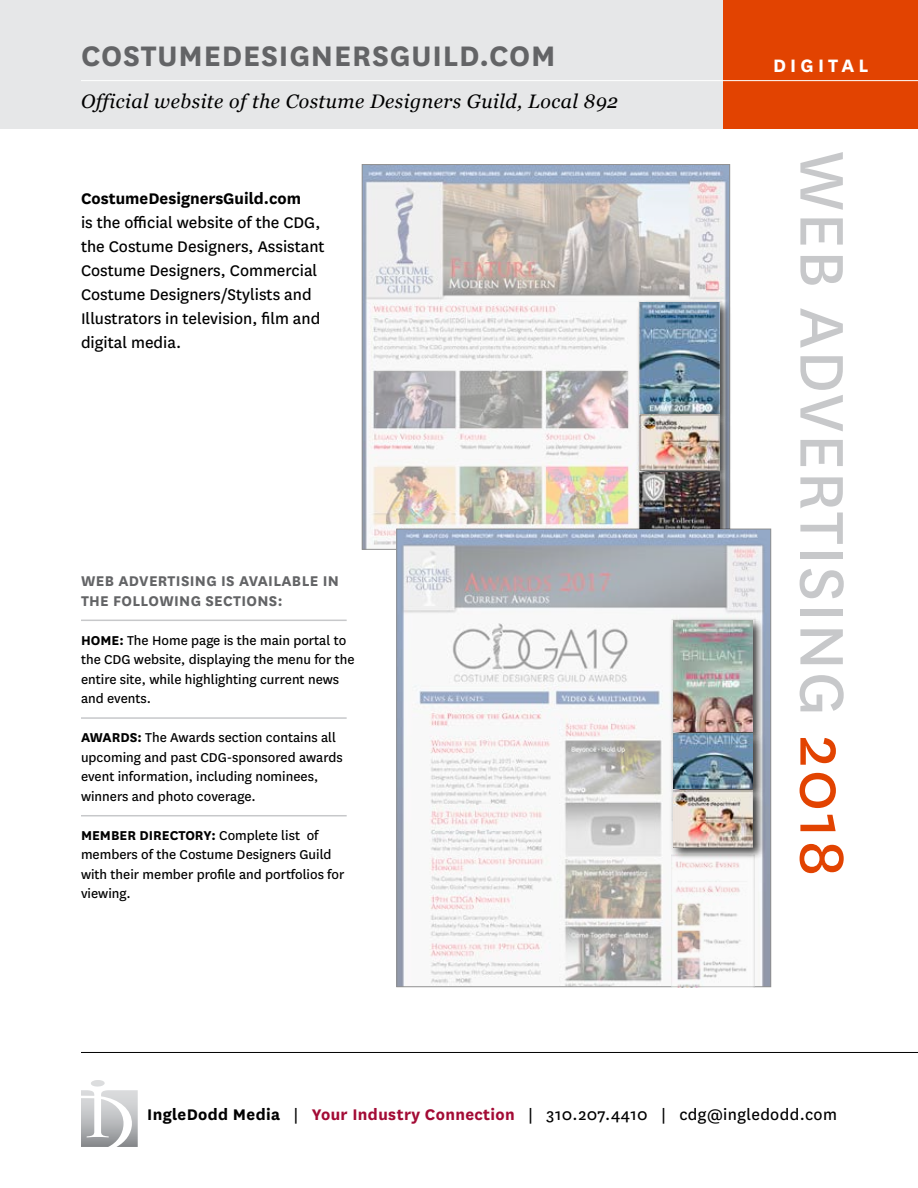
<style>
.page{position:relative;width:918px;height:1188px;background:#fff}
.page>*{position:absolute;margin:0;border:0;box-sizing:border-box;transform-origin:0 0}
.t1{font:72px "National";letter-spacing:.025em;color:#c7c8ca}
.t2{font:700 33px "National";letter-spacing:.025em;color:#636466}
.t3{font:700 21px "National";letter-spacing:.2em;color:#fff}
.t4{font:italic 19.5px "Georgia";letter-spacing:.025em;color:#000}
.t5{font:18px/24px "National";color:#000}
.t6{font:18px "National";letter-spacing:.02em;color:#000}
.t7{font:700 18px "National";color:#000}
.t8{font:700 16.5px/19.5px "National";letter-spacing:.02em;color:#636466}
.t9{font:15px/19.5px "National";color:#000}
.s1{font-weight:700}
.s2{color:#e24301}
.s3{font-weight:700;color:#a30b35}
</style>
<div class="page">
<div style="left:0;top:0;width:918px;height:129px;background:#e6e7e8"></div>
<div style="left:724px;top:0;width:194px;height:129px;background:#e24301"></div>
<hr style="left:81px;top:80px;width:837px;height:1px;background:#fff">
<hr style="left:81px;top:1052px;width:837px;height:1px;background:#000">
<svg style="left:81px;top:1080px;width:57px;height:67px"></svg>
<img style="left:364px;top:166px;width:364px;height:382px">
<hr style="left:81px;top:717px;width:266px;height:2px;background:#c7c8ca">
<hr style="left:81px;top:620px;width:266px;height:1px;background:#c7c8ca">
<hr style="left:81px;top:815px;width:266px;height:1px;background:#c7c8ca">
<div style="left:636px;top:299px;width:97px;height:128px;background:#000;opacity:.75"></div>
<img style="left:640px;top:303px;width:79px;height:109px">
<div style="left:636px;top:412px;width:97px;height:71px;background:#000;opacity:.75"></div>
<div style="left:636px;top:469px;width:97px;height:74px;background:#000;opacity:.75"></div>
<img style="left:640px;top:472px;width:79px;height:57px">
<img style="left:398px;top:531px;width:371px;height:454px">
<img style="left:672px;top:860px;width:82px;height:127px">
<div style="left:670px;top:617px;width:96px;height:128px;background:#000;opacity:.75"></div>
<img style="left:673px;top:620px;width:80px;height:110px">
<div style="left:670px;top:730px;width:96px;height:72px;background:#000;opacity:.75"></div>
<div style="left:670px;top:787px;width:96px;height:73px;background:#000;opacity:.75"></div>
<img style="left:673px;top:791px;width:80px;height:56px">
<h2 class="t2" style="left:81px;top:33px;width:476px">COSTUMEDESIGNERSGUILD.COM</h2>
<h3 class="t4" style="left:81px;top:87px;width:539px">Official website of the Costume Designers Guild, Local 892</h3>
<p class="t7" style="left:81px;top:186px;width:222px">CostumeDesignersGuild.com</p>
<p class="t5" style="left:81px;top:210px;width:245px">is the official website of the CDG, the Costume Designers, Assistant<br>Costume Designers, Commercial<br>Costume Designers/Stylists and<br>Illustrators in television, film and digital media.</p>
<p class="t8" style="left:81px;top:570px;width:260px">WEB ADVERTISING IS AVAILABLE IN<br>THE FOLLOWING SECTIONS:</p>
<p class="t9" style="left:81px;top:629px;width:275px"><span class="s1">HOME:</span> The Home page is the main portal to the CDG website, displaying the menu for the entire site, while highlighting current news and events.</p>
<p class="t9" style="left:81px;top:727px;width:263px"><span class="s1">AWARDS:</span> The Awards section contains all upcoming and past CDG-sponsored awards event information, including nominees, winners and photo coverage.</p>
<p class="t9" style="left:81px;top:824px;width:265px"><span class="s1">MEMBER DIRECTORY:</span> Complete list of members of the Costume Designers Guild with their member profile and portfolios for viewing.</p>
<h3 class="t3" style="left:773px;top:51px;width:97px">DIGITAL</h3>
<h1 class="t1" style="left:870px;top:151px;width:727px;rotate:90deg">WEB ADVERTISING <span class="s2">2018</span></h1>
<p class="t6" style="left:147px;top:1103px;width:691px"><span class="s1">IngleDodd Media</span> | <span class="s3">Your Industry Connection</span> | 310.207.4410 | cdg@ingledodd.com</p>
</div>
